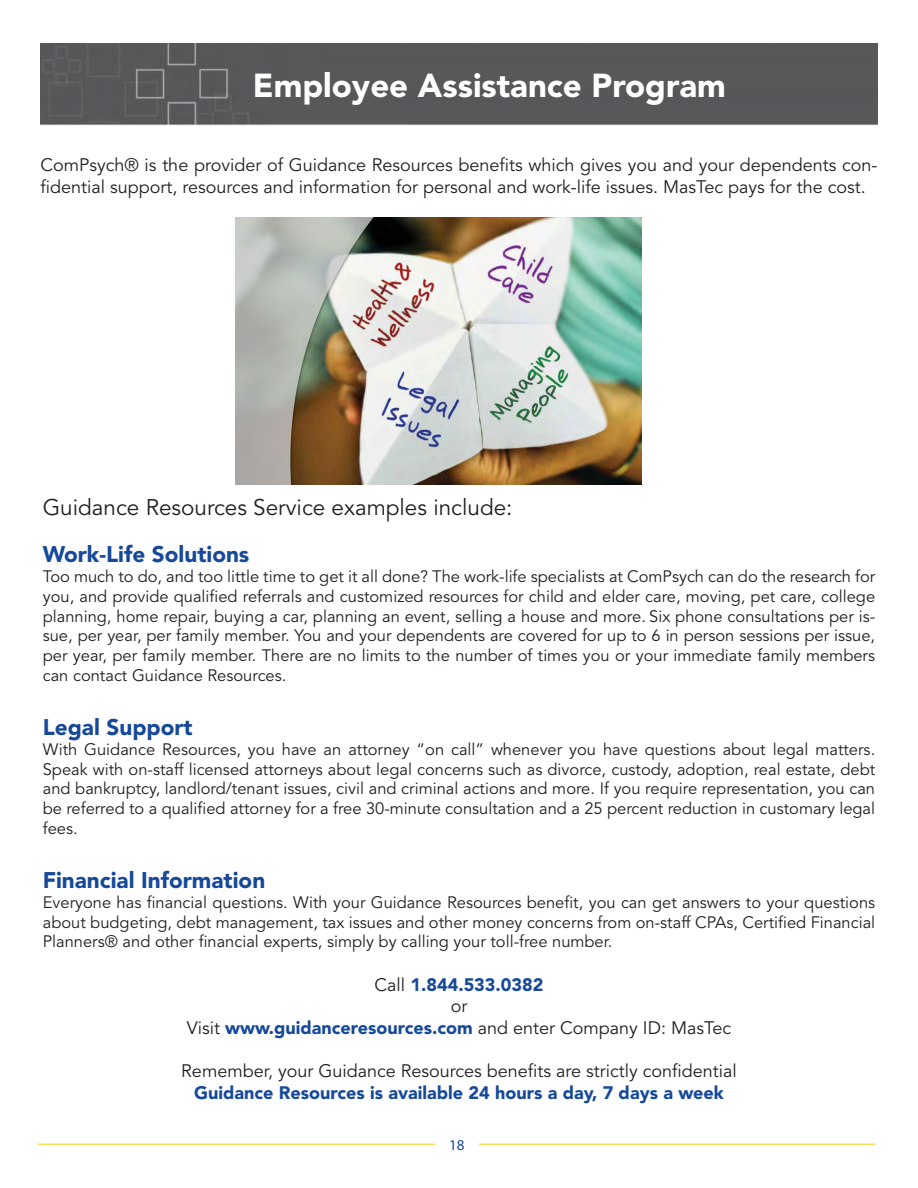
<style>
.page{position:relative;width:918px;height:1188px;background:#fff}
.page>*{position:absolute;margin:0;border:0;box-sizing:border-box;transform-origin:0 0}
.t1{font:900 33px "Avenir LT Std";color:#fff}
.t2{font:900 22.5px "Avenir LT Std";color:#164999}
.t3{font:22.5px "Avenir LT Std";color:#231f20}
.t4{font:18px/21.6px "Avenir LT Std";color:#231f20}
.t5{font:900 18px "Avenir LT Std";color:#164999}
.t6{font:16.5px/19.8px "Avenir LT Std";color:#231f20;text-align:justify}
.t7{font:15px "Myriad Pro";color:#164999}
.s1{font-weight:400;color:#231f20}
.s2{font-weight:900;color:#164999}
</style>
<div class="page">
<hr style="left:38px;top:1144px;width:837px;height:1px;background:#feca0a">
<div style="left:435px;top:1127px;width:43px;height:34px;background:#fff"></div>
<img style="left:235px;top:217px;width:406px;height:268px">
<div style="left:40px;top:43px;width:838px;height:82px;background:#58575a"></div>
<p class="t1" style="left:253px;top:65px;width:474px">Employee Assistance Program</p>
<p class="t4" style="left:41px;top:155px;width:838px">ComPsych® is the provider of Guidance Resources benefits which gives you and your dependents con&shy;fidential support, resources and information for personal and work-life issues. MasTec pays for the cost.</p>
<p class="t3" style="left:43px;top:495px;width:471px">Guidance Resources Service examples include:</p>
<p class="t2" style="left:43px;top:541px;width:208px">Work-Life Solutions</p>
<p class="t6" style="left:43px;top:567px;width:834px">Too much to do, and too little time to get it all done? The work-life specialists at ComPsych can do the research for you, and provide qualified referrals and customized resources for child and elder care, moving, pet care, college planning, home repair, buying a car, planning an event, selling a house and more. Six phone consultations per is&shy;sue, per year, per family member. You and your dependents are covered for up to 6 in person sessions per issue, per year, per family member. There are no limits to the number of times you or your immediate family members can contact Guidance Resources.</p>
<p class="t2" style="left:43px;top:714px;width:151px">Legal Support</p>
<p class="t6" style="left:43px;top:740px;width:834px">With Guidance Resources, you have an attorney “on call” whenever you have questions about legal matters.<br>Speak with on-staff licensed attorneys about legal concerns such as divorce, custody, adoption, real estate, debt and bankruptcy, landlord/tenant issues, civil and criminal actions and more. If you require representation, you can be referred to a qualified attorney for a free 30-minute consultation and a 25 percent reduction in customary legal fees.</p>
<p class="t2" style="left:43px;top:867px;width:224px">Financial Information</p>
<p class="t6" style="left:43px;top:893px;width:834px">Everyone has financial questions. With your Guidance Resources benefit, you can get answers to your questions about budgeting, debt management, tax issues and other money concerns from on-staff CPAs, Certified Financial Planners® and other financial experts, simply by calling your toll-free number.</p>
<p class="t5" style="left:374px;top:974px;width:171px"><span class="s1">Call</span> 1.844.533.0382</p>
<p class="t4" style="left:451px;top:996px;width:18px">or</p>
<p class="t4" style="left:187px;top:1017px;width:546px">Visit <span class="s2">www.guidanceresources.com</span> and enter Company ID: MasTec</p>
<p class="t4" style="left:181px;top:1061px;width:557px">Remember, your Guidance Resources benefits are strictly confidential</p>
<p class="t5" style="left:194px;top:1082px;width:531px">Guidance Resources is available 24 hours a day, 7 days a week</p>
<p class="t7" style="left:449px;top:1136px;width:17px">18</p>
</div>
